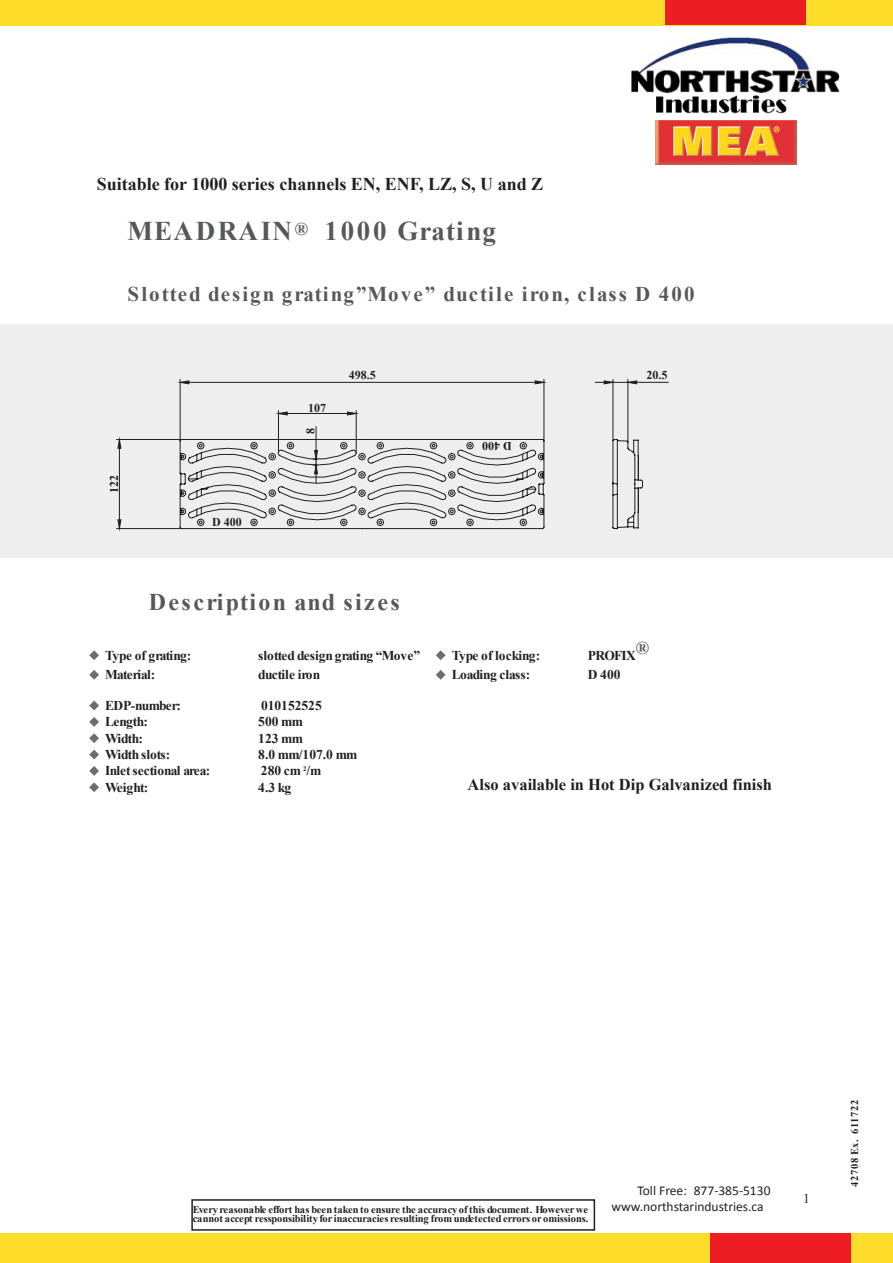
<style>
.page{position:relative;width:893px;height:1263px;background:#fff}
.page>*{position:absolute;margin:0;border:0;box-sizing:border-box;transform-origin:0 0}
.t1{font:700 27px "Times New Roman";letter-spacing:.045em;color:#57585a}
.t2{font:700 24px "Times New Roman";letter-spacing:.1em;color:#57585a}
.t3{font:700 21px "Times New Roman";letter-spacing:.1em;color:#57585a}
.t4{font:700 18px "Times New Roman";color:#231f20}
.t5{font:700 16.5px "Times New Roman";color:#211e1e}
.t6{font:700 13.5px "Times New Roman";color:#231f20}
.t7{font:13.5px/15.6px "Calibri";color:#231f20}
.t8{font:700 13.5px "Times New Roman";letter-spacing:-.055em;color:#231f20}
.t9{font:700 13.5px "Times New Roman";letter-spacing:-.03em;color:#231f20}
.t10{font:13.5px "Times New Roman";color:#231f20}
.t11{font:700 12px "Times New Roman";color:#221e1f}
.t12{font:700 10.5px/9px "Times New Roman";letter-spacing:-.005em;color:#231f20}
.t13{font:700 10.5px "Times New Roman";letter-spacing:.055em;color:#231f20}
</style>
<div class="page">
<div style="left:0;top:1233px;width:893px;height:30px;background:#ffdd2b"></div>
<div style="left:710px;top:1233px;width:140px;height:30px;background:#ee1d23"></div>
<div style="left:0;top:324px;width:893px;height:234px;background:#eeeeef"></div>
<svg style="left:89px;top:650px;width:10px;height:10px"></svg>
<svg style="left:436px;top:650px;width:10px;height:10px"></svg>
<svg style="left:89px;top:670px;width:10px;height:10px"></svg>
<svg style="left:436px;top:670px;width:10px;height:10px"></svg>
<svg style="left:89px;top:701px;width:10px;height:9px"></svg>
<svg style="left:89px;top:717px;width:10px;height:10px"></svg>
<svg style="left:89px;top:733px;width:10px;height:10px"></svg>
<svg style="left:89px;top:750px;width:10px;height:9px"></svg>
<svg style="left:89px;top:766px;width:10px;height:10px"></svg>
<svg style="left:89px;top:782px;width:10px;height:10px"></svg>
<img style="left:656px;top:120px;width:140px;height:44px">
<div style="left:191px;top:1199px;width:404px;height:32px;border:2px solid #231f20"></div>
<hr style="left:637px;top:382px;width:31px;height:1px;background:#221e1f">
<svg style="left:179px;top:379px;width:464px;height:150px"></svg>
<svg style="left:116px;top:380px;width:431px;height:152px"></svg>
<img style="left:631px;top:38px;width:209px;height:76px">
<div style="left:0;top:0;width:893px;height:26px;background:#ffdd2b"></div>
<div style="left:665px;top:0;width:140px;height:24px;background:#ee1d23"></div>
<h3 class="t4" style="left:97px;top:172px;width:448px">Suitable for 1000 series channels EN, ENF, LZ, S, U and Z</h3>
<h1 class="t1" style="left:128px;top:213px;width:370px">MEADRAIN<sup>®</sup> 1000 Grating</h1>
<h3 class="t3" style="left:128px;top:280px;width:568px">Slotted design grating”Move” ductile iron, class D 400</h3>
<p class="t11" style="left:106px;top:493px;width:19px;rotate:-90deg">122</p>
<p class="t11" style="left:212px;top:513px;width:31px">D 400</p>
<p class="t11" style="left:308px;top:400px;width:19px">107</p>
<p class="t11" style="left:302px;top:434px;width:7px;rotate:-90deg">8</p>
<p class="t11" style="left:349px;top:367px;width:28px">498.5</p>
<p class="t11" style="left:512px;top:455px;width:31px;rotate:-180deg">D 400</p>
<p class="t11" style="left:646px;top:367px;width:22px">20.5</p>
<h2 class="t2" style="left:149px;top:586px;width:252px">Description and sizes</h2>
<p class="t8" style="left:105px;top:646px;width:88px">Type of grating:</p>
<p class="t6" style="left:258px;top:646px;width:163px">slotted design grating “Move”</p>
<p class="t6" style="left:452px;top:646px;width:90px">Type of locking:</p>
<p class="t6" style="left:588px;top:646px;width:63px">PROFIX<sup>®</sup></p>
<p class="t8" style="left:105px;top:665px;width:52px">Material:</p>
<p class="t6" style="left:258px;top:665px;width:63px">ductile iron</p>
<p class="t9" style="left:452px;top:665px;width:80px">Loading class:</p>
<p class="t6" style="left:588px;top:665px;width:34px">D 400</p>
<p class="t8" style="left:105px;top:696px;width:77px">EDP-number:</p>
<p class="t6" style="left:261px;top:696px;width:62px">010152525</p>
<p class="t6" style="left:105px;top:712px;width:44px">Length:</p>
<p class="t6" style="left:258px;top:712px;width:46px">500 mm</p>
<p class="t6" style="left:105px;top:729px;width:39px">Width:</p>
<p class="t6" style="left:258px;top:729px;width:46px">123 mm</p>
<p class="t9" style="left:105px;top:745px;width:67px">Width slots:</p>
<p class="t6" style="left:258px;top:745px;width:101px">8.0 mm/107.0 mm</p>
<p class="t6" style="left:105px;top:761px;width:107px">Inletsectional area:</p>
<p class="t6" style="left:261px;top:761px;width:62px">280 cm <sup>2</sup>/m</p>
<p class="t6" style="left:105px;top:778px;width:45px">Weight:</p>
<p class="t6" style="left:258px;top:778px;width:35px">4.3 kg</p>
<h3 class="t5" style="left:468px;top:773px;width:306px">Also available in Hot Dip Galvanized finish</h3>
<p class="t12" style="left:193px;top:1205px;width:397px">Every reasonable effort has been taken to ensure the accuracy ofthis document. Howeverwe cannot accept ressponsibility for inaccuracies resulting from undetected errors or omissions.</p>
<p class="t7" style="left:612px;top:1183px;width:160px;text-indent:26px">Toll Free: 877-385-5130 www.northstarindustries.ca</p>
<p class="t10" style="left:803px;top:1190px;width:8px">1</p>
<p class="t13" style="left:847px;top:1187px;width:88px;rotate:-90deg">42708 Ex. 611722</p>
</div>
